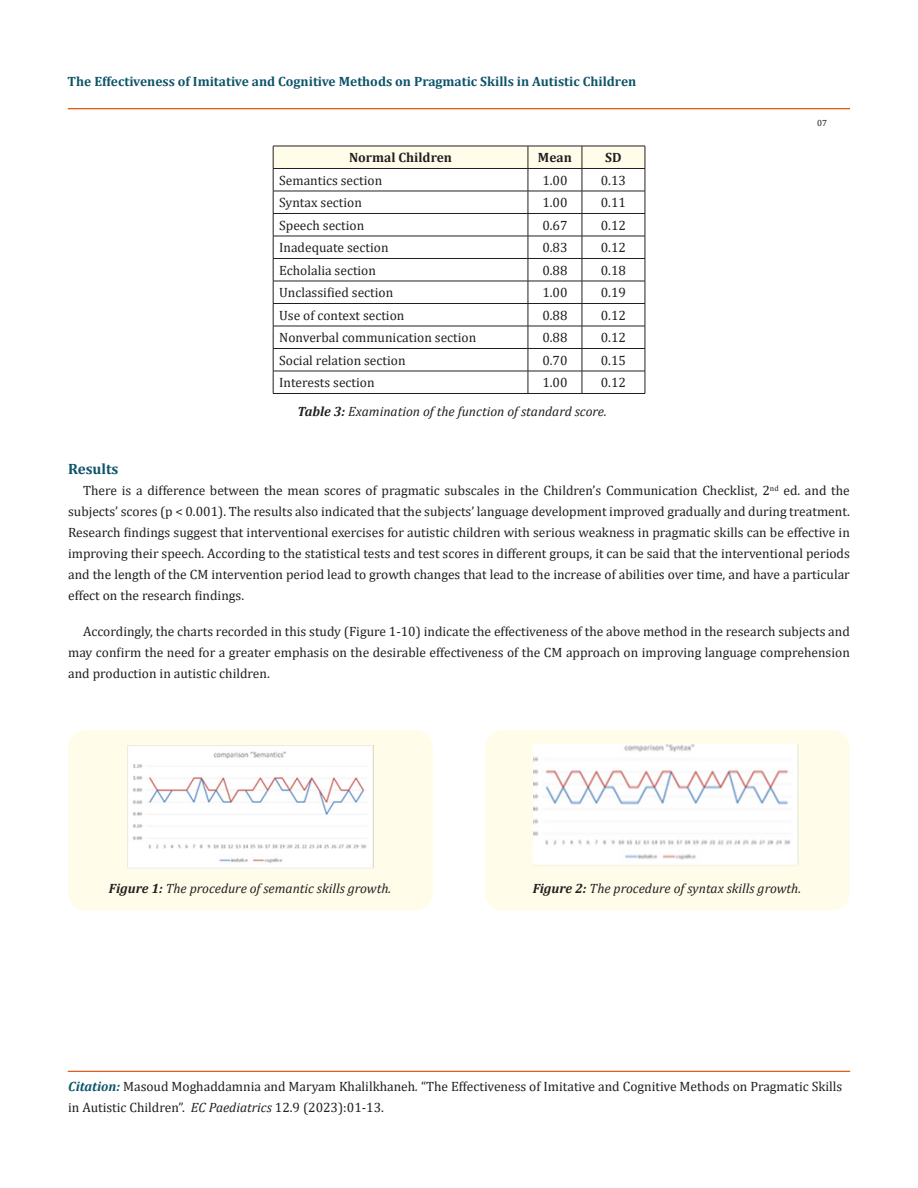
<style>
.page{position:relative;width:918px;height:1188px;background:#fff}
.page>*{position:absolute;margin:0;border:0;box-sizing:border-box;transform-origin:0 0}
.t1{font:700 15px "Cambria";color:#0e546a}
.t2{font:13.5px/21px "Cambria";color:#231f20;text-align:justify}
.t3{font:italic 13.5px "Cambria";color:#231f20}
.t4{font:700 13.5px "Cambria";color:#0e546a}
.t5{font:700 13.5px "Cambria";color:#231f20}
.t6{font:9px "Cambria";color:#231f20}
.s1{font-weight:700}
.s2{font-weight:700;font-style:italic;color:#0e546a}
.s3{font-style:italic}
</style>
<div class="page">
<svg style="left:273px;top:146px;width:373px;height:247px"></svg>
<hr style="left:273px;top:393px;width:255px;height:1px;background:#231f20">
<hr style="left:528px;top:393px;width:54px;height:1px;background:#231f20">
<hr style="left:582px;top:393px;width:63px;height:1px;background:#231f20">
<div style="left:68px;top:730px;width:365px;height:181px;background:#fffde9;border-radius:18px"></div>
<div style="left:485px;top:730px;width:365px;height:181px;background:#fffde9;border-radius:18px"></div>
<img style="left:128px;top:745px;width:246px;height:123px">
<img style="left:533px;top:744px;width:266px;height:121px">
<div style="left:68px;top:1071px;width:782px;height:1px;border:1px solid #e05d1a"></div>
<div style="left:68px;top:108px;width:782px;height:1px;border:1px solid #e05d1a"></div>
<p class="t4" style="left:68px;top:71px;width:570px">The Effectiveness of Imitative and Cognitive Methods on Pragmatic Skills in Autistic Children</p>
<p class="t5" style="left:349px;top:148px;width:105px">Normal Children</p>
<p class="t5" style="left:538px;top:148px;width:35px">Mean</p>
<p class="t5" style="left:605px;top:148px;width:18px">SD</p>
<p class="t2" style="left:279px;top:170px;width:105px">Semantics section</p>
<p class="t2" style="left:542px;top:170px;width:27px">1.00</p>
<p class="t2" style="left:601px;top:170px;width:27px">0.13</p>
<p class="t2" style="left:279px;top:192px;width:84px">Syntax section</p>
<p class="t2" style="left:542px;top:192px;width:27px">1.00</p>
<p class="t2" style="left:601px;top:192px;width:27px">0.11</p>
<p class="t2" style="left:279px;top:215px;width:87px">Speech section</p>
<p class="t2" style="left:542px;top:215px;width:27px">0.67</p>
<p class="t2" style="left:601px;top:215px;width:27px">0.12</p>
<p class="t2" style="left:279px;top:237px;width:111px">Inadequate section</p>
<p class="t2" style="left:542px;top:237px;width:27px">0.83</p>
<p class="t2" style="left:601px;top:237px;width:27px">0.12</p>
<p class="t2" style="left:279px;top:260px;width:98px">Echolalia section</p>
<p class="t2" style="left:542px;top:260px;width:27px">0.88</p>
<p class="t2" style="left:601px;top:260px;width:27px">0.18</p>
<p class="t2" style="left:279px;top:282px;width:116px">Unclassified section</p>
<p class="t2" style="left:542px;top:282px;width:27px">1.00</p>
<p class="t2" style="left:601px;top:282px;width:27px">0.19</p>
<p class="t2" style="left:279px;top:305px;width:127px">Use of context section</p>
<p class="t2" style="left:542px;top:305px;width:27px">0.88</p>
<p class="t2" style="left:601px;top:305px;width:27px">0.12</p>
<p class="t2" style="left:279px;top:327px;width:199px">Nonverbal communication section</p>
<p class="t2" style="left:542px;top:327px;width:27px">0.88</p>
<p class="t2" style="left:601px;top:327px;width:27px">0.12</p>
<p class="t2" style="left:279px;top:350px;width:128px">Social relation section</p>
<p class="t2" style="left:542px;top:350px;width:27px">0.70</p>
<p class="t2" style="left:601px;top:350px;width:27px">0.15</p>
<p class="t2" style="left:279px;top:372px;width:97px">Interests section</p>
<p class="t2" style="left:542px;top:372px;width:27px">1.00</p>
<p class="t2" style="left:601px;top:372px;width:27px">0.12</p>
<p class="t3" style="left:298px;top:401px;width:311px"><span class="s1">Table 3:</span> Examination of the function of standard score.</p>
<p class="t6" style="left:817px;top:117px;width:11px">07</p>
<p class="t1" style="left:68px;top:459px;width:52px">Results</p>
<p class="t2" style="left:68px;top:480px;width:783px;text-indent:15px">There is a difference between the mean scores of pragmatic subscales in the Children’s Communication Checklist, 2<sup>nd</sup> ed. and the subjects’ scores (p &lt; 0.001). The results also indicated that the subjects’ language development improved gradually and during treatment.<br>Research findings suggest that interventional exercises for autistic children with serious weakness in pragmatic skills can be effective in improving their speech. According to the statistical tests and test scores in different groups, it can be said that the interventional periods and the length of the CM intervention period lead to growth changes that lead to the increase of abilities over time, and have a particular effect on the research findings.</p>
<p class="t2" style="left:68px;top:621px;width:783px;text-indent:15px">Accordingly, the charts recorded in this study (Figure 1-10) indicate the effectiveness of the above method in the research subjects and may confirm the need for a greater emphasis on the desirable effectiveness of the CM approach on improving language comprehension and production in autistic children.</p>
<p class="t3" style="left:109px;top:879px;width:284px"><span class="s1">Figure 1:</span> The procedure of semantic skills growth.</p>
<p class="t3" style="left:533px;top:879px;width:270px"><span class="s1">Figure 2:</span> The procedure of syntax skills growth.</p>
<p class="t2" style="left:68px;top:1076px;width:776px"><span class="s2">Citation:</span> Masoud Moghaddamnia and Maryam Khalilkhaneh<span class="s3">.</span> “The Effectiveness of Imitative and Cognitive Methods on Pragmatic Skills in Autistic Children”. <span class="s3">EC Paediatrics</span> 12.9 (2023):01-13.</p>
</div>
